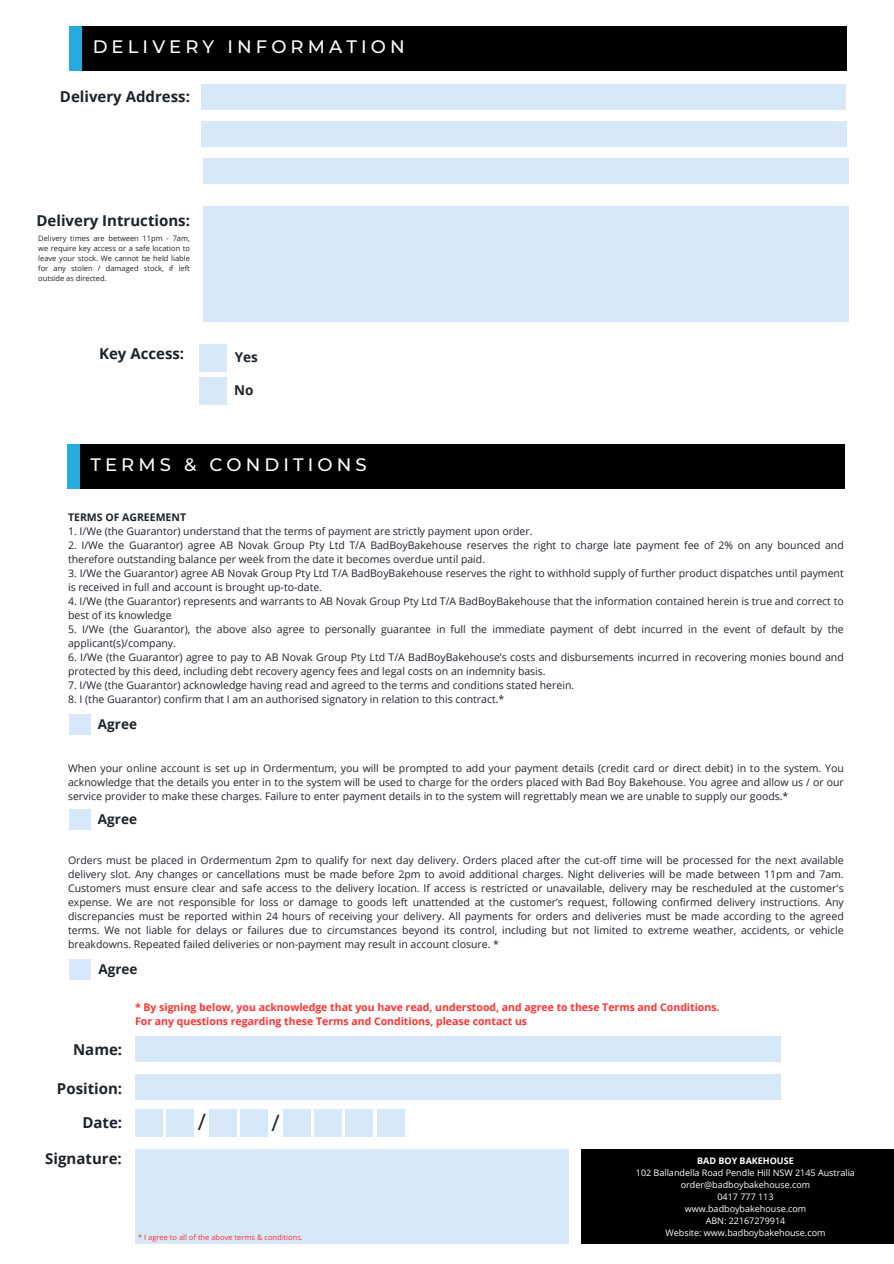
<style>
.page{position:relative;width:894px;height:1264px;background:#fff}
.page>*{position:absolute;margin:0;border:0;box-sizing:border-box;transform-origin:0 0}
.t1{font:22.5px "Open Sans";color:#1e232b}
.t2{font:500 18px "Montserrat";letter-spacing:.23em;color:#fff}
.t3{font:700 15px "Open Sans";color:#1e232b}
.t4{font:700 13.5px "Open Sans";color:#1e232b}
.t5{font:10.5px/14px "Open Sans";color:#1e232b}
.t6{font:700 10.5px/14px "Open Sans";color:#ff3131}
.t7{font:700 10.5px "Open Sans";color:#1e232b}
.t8{font:9px/12px "Open Sans";color:#fff;text-align:center}
.t9{font:7.5px/10.1px "Open Sans";color:#1e232b;text-align:justify}
.t10{font:7.5px "Open Sans";color:#ff3131}
.s1{font-weight:700}
</style>
<div class="page">
<div style="left:201px;top:84px;width:644px;height:26px;background:#d7e9f8"></div>
<div style="left:201px;top:121px;width:646px;height:26px;background:#d7e9f8"></div>
<div style="left:69px;top:27px;width:30px;height:44px;background:#25aae1"></div>
<div style="left:82px;top:27px;width:765px;height:44px;background:#000"></div>
<div style="left:203px;top:158px;width:645px;height:26px;background:#d7e9f8"></div>
<div style="left:203px;top:206px;width:645px;height:116px;background:#d7e9f8"></div>
<div style="left:199px;top:344px;width:28px;height:28px;background:#d7e9f8"></div>
<div style="left:69px;top:809px;width:21px;height:21px;background:#d7e9f8"></div>
<div style="left:70px;top:959px;width:21px;height:21px;background:#d7e9f8"></div>
<div style="left:199px;top:377px;width:28px;height:27px;background:#d7e9f8"></div>
<div style="left:67px;top:444px;width:30px;height:44px;background:#25aae1"></div>
<div style="left:80px;top:444px;width:764px;height:44px;background:#000"></div>
<div style="left:69px;top:714px;width:21px;height:21px;background:#d7e9f8"></div>
<div style="left:135px;top:1035px;width:645px;height:26px;background:#d7e9f8"></div>
<div style="left:135px;top:1074px;width:645px;height:25px;background:#d7e9f8"></div>
<div style="left:135px;top:1149px;width:433px;height:94px;background:#d7e9f8"></div>
<div style="left:135px;top:1108px;width:28px;height:28px;background:#d7e9f8"></div>
<div style="left:283px;top:1108px;width:27px;height:28px;background:#d7e9f8"></div>
<div style="left:345px;top:1108px;width:28px;height:28px;background:#d7e9f8"></div>
<div style="left:166px;top:1108px;width:28px;height:28px;background:#d7e9f8"></div>
<div style="left:314px;top:1108px;width:28px;height:28px;background:#d7e9f8"></div>
<div style="left:377px;top:1108px;width:27px;height:28px;background:#d7e9f8"></div>
<div style="left:209px;top:1108px;width:28px;height:28px;background:#d7e9f8"></div>
<div style="left:240px;top:1108px;width:28px;height:28px;background:#d7e9f8"></div>
<div style="left:580px;top:1149px;width:313px;height:94px;background:#000"></div>
<h1 class="t2" style="left:93px;top:36px;width:313px">DELIVERY INFORMATION</h1>
<h2 class="t3" style="left:60px;top:86px;width:131px">Delivery Address:</h2>
<h2 class="t3" style="left:36px;top:209px;width:155px">Delivery Intructions:</h2>
<p class="t9" style="left:38px;top:233px;width:153px">Delivery times are between 11pm - 7am, we require key access or a safe location to leave your stock. We cannot be held liable for any stolen / damaged stock, if left outside as directed.</p>
<h4 class="t3" style="left:99px;top:343px;width:87px">Key Access:</h4>
<h2 class="t4" style="left:235px;top:348px;width:25px">Yes</h2>
<h4 class="t4" style="left:234px;top:381px;width:21px">No</h4>
<h2 class="t2" style="left:90px;top:453px;width:278px">TERMS &amp; CONDITIONS</h2>
<h2 class="t7" style="left:68px;top:510px;width:119px">TERMS OF AGREEMENT</h2>
<h2 class="t5" style="left:68px;top:524px;width:466px">1. I/We (the Guarantor) understand that the terms of payment are strictly payment upon order.</h2>
<h2 class="t5" style="left:68px;top:538px;width:777px">2. I/We the Guarantor) agree AB Novak Group Pty Ltd T/A BadBoyBakehouse reserves the right to charge late payment fee of 2% on any bounced and therefore outstanding balance per week from the date it becomes overdue until paid.</h2>
<h2 class="t5" style="left:68px;top:566px;width:777px">3. I/We the Guarantor) agree AB Novak Group Pty Ltd T/A BadBoyBakehouse reserves the right to withhold supply of further product dispatches until payment is received in full and account is brought up-to-date.</h2>
<h2 class="t5" style="left:68px;top:594px;width:777px">4. I/We (the Guarantor) represents and warrants to AB Novak Group Pty Ltd T/A BadBoyBakehouse that the information contained herein is true and correct to best of its knowledge</h2>
<h2 class="t5" style="left:68px;top:622px;width:777px">5. I/We (the Guarantor), the above also agree to personally guarantee in full the immediate payment of debt incurred in the event of default by the applicant(s)/company.</h2>
<h2 class="t5" style="left:68px;top:650px;width:777px">6. I/We (the Guarantor) agree to pay to AB Novak Group Pty Ltd T/A BadBoyBakehouse’s costs and disbursements incurred in recovering monies bound and protected by this deed, including debt recovery agency fees and legal costs on an indemnity basis.</h2>
<h2 class="t5" style="left:68px;top:678px;width:507px">7. I/We (the Guarantor) acknowledge having read and agreed to the terms and conditions stated herein.</h2>
<h2 class="t5" style="left:68px;top:692px;width:437px">8. I (the Guarantor) confirm that I am an authorised signatory in relation to this contract.*</h2>
<h2 class="t4" style="left:98px;top:715px;width:40px">Agree</h2>
<h2 class="t5" style="left:68px;top:760px;width:777px;text-align:justify">When your online account is set up in Ordermentum, you will be prompted to add your payment details (credit card or direct debit) in to the system. You acknowledge that the details you enter in to the system will be used to charge for the orders placed with Bad Boy Bakehouse. You agree and allow us / or our service provider to make these charges. Failure to enter payment details in to the system will regrettably mean we are unable to supply our goods.*</h2>
<h4 class="t4" style="left:98px;top:809px;width:40px">Agree</h4>
<h2 class="t5" style="left:68px;top:852px;width:777px;text-align:justify">Orders must be placed in Ordermentum 2pm to qualify for next day delivery. Orders placed after the cut-off time will be processed for the next available delivery slot. Any changes or cancellations must be made before 2pm to avoid additional charges. Night deliveries will be made between 11pm and 7am.<br>Customers must ensure clear and safe access to the delivery location. If access is restricted or unavailable, delivery may be rescheduled at the customer's expense. We are not responsible for loss or damage to goods left unattended at the customer’s request, following confirmed delivery instructions. Any discrepancies must be reported within 24 hours of receiving your delivery. All payments for orders and deliveries must be made according to the agreed terms. We not liable for delays or failures due to circumstances beyond its control, including but not limited to extreme weather, accidents, or vehicle breakdowns. Repeated failed deliveries or non-payment may result in account closure. *</h2>
<h2 class="t4" style="left:98px;top:959px;width:40px">Agree</h2>
<h2 class="t3" style="left:73px;top:1039px;width:51px">Name:</h2>
<h2 class="t3" style="left:57px;top:1077px;width:67px">Position:</h2>
<h1 class="t6" style="left:135px;top:999px;width:586px">* By signing below, you acknowledge that you have read, understood, and agree to these Terms and Conditions.<br>For any questions regarding these Terms and Conditions, please contact us</h1>
<p class="t3" style="left:82px;top:1112px;width:41px">Date:</p>
<p class="t1" style="left:198px;top:1106px;width:10px">/</p>
<h5 class="t1" style="left:271px;top:1106px;width:10px">/</h5>
<h3 class="t3" style="left:45px;top:1147px;width:78px">Signature:</h3>
<h2 class="t10" style="left:138px;top:1232px;width:166px">* I agree to all of the above terms &amp; conditions.</h2>
<p class="t8" style="left:635px;top:1154px;width:220px"><span class="s1">BAD BOY BAKEHOUSE<br></span>102 Ballandella Road Pendle Hill NSW 2145 Australia order@badboybakehouse.com<br>0417 777 113<br>www.badboybakehouse.com<br>ABN: 22167279914<br>Website: www.badboybakehouse.com</p>
</div>
